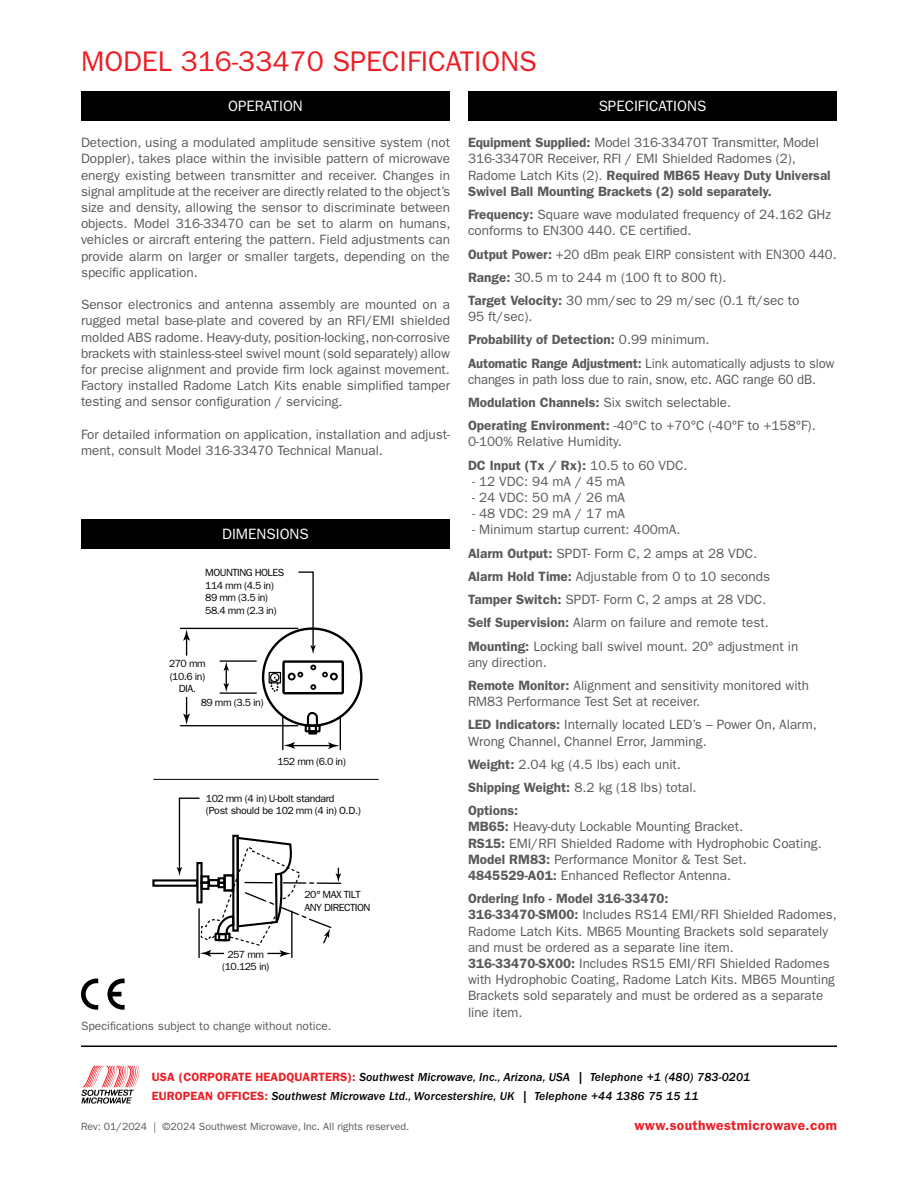
<style>
.page{position:relative;width:918px;height:1188px;background:#fff}
.page>*{position:absolute;margin:0;border:0;box-sizing:border-box;transform-origin:0 0}
.t1{font:28.5px "ITC Franklin Gothic Std";color:#ed1d24}
.t2{font:15px "ITC Franklin Gothic Std";color:#fff}
._10_12_6_Text_93{font:600 13.8px "ITC Franklin Gothic Std";letter-spacing:.025em;color:#ed1d24}
.t3{font:13.5px/16.2px "ITC Franklin Gothic Std";color:#58595b}
.t4{font:600 13.5px "ITC Franklin Gothic Std";color:#58595b}
._10_12_6_Text_93-2{font:12px "ITC Franklin Gothic Std Med It";letter-spacing:.01em;color:#000}
.t5{font:12px "ITC Franklin Gothic Std";color:#58595b}
.t6{font:10.5px "ITC Franklin Gothic Std";color:#58595b}
.t7{font:10.35px/12.5px "ITC Franklin Gothic Std";letter-spacing:-.05em;color:#000;text-align:center}
.t8{font:10.35px/12.5px "ITC Franklin Gothic Std";letter-spacing:-.03em;color:#000}
.s1{font-weight:600}
.s2{font-weight:400}
.s3{font-family:"ITC Franklin Gothic Std";font-weight:600;color:#ed1d24}
</style>
<div class="page">
<div style="left:468px;top:91px;width:369px;height:30px;background:#000"></div>
<div style="left:81px;top:91px;width:369px;height:30px;background:#000"></div>
<hr style="left:81px;top:1046px;width:756px;height:1px;background:#000">
<svg style="left:81px;top:1066px;width:58px;height:38px"></svg>
<svg style="left:107px;top:979px;width:18px;height:31px"></svg>
<svg style="left:81px;top:979px;width:17px;height:31px"></svg>
<div style="left:81px;top:519px;width:369px;height:30px;background:#000"></div>
<div style="left:282px;top:660px;width:62px;height:34px;border:2px solid #000"></div>
<div style="left:153px;top:879px;width:45px;height:8px;border:2px solid #000"></div>
<svg style="left:177px;top:571px;width:164px;height:387px"></svg>
<hr style="left:153px;top:779px;width:226px;height:1px;background:#000">
<p class="t1" style="left:81px;top:44px;width:457px">MODEL 316-33470 SPECIFICATIONS</p>
<p class="t2" style="left:228px;top:97px;width:76px">OPERATION</p>
<p class="t2" style="left:599px;top:97px;width:109px">SPECIFICATIONS</p>
<p class="t3" style="left:81px;top:135px;width:371px;text-align:justify">Detection, using a modulated amplitude sensitive system (not Doppler), takes place within the invisible pattern of microwave energy existing between transmitter and receiver. Changes in signal amplitude at the receiver are directly related to the object’s size and density, allowing the sensor to discriminate between objects. Model 316-33470 can be set to alarm on humans, vehicles or aircraft entering the pattern. Field adjustments can provide alarm on larger or smaller targets, depending on the specific application.</p>
<p class="t3" style="left:81px;top:297px;width:371px;text-align:justify">Sensor electronics and antenna assembly are mounted on a rugged metal base-plate and covered by an RFI/EMI shielded molded ABS radome. Heavy-duty, position-locking, non-corrosive brackets with stainless-steel swivel mount (sold separately) allow for precise alignment and provide firm lock against movement.<br>Factory installed Radome Latch Kits enable simplified tamper testing and sensor configuration / servicing.</p>
<p class="t3" style="left:81px;top:426px;width:371px">For detailed information on application, installation and adjust&shy;ment, consult Model 316-33470 Technical Manual.</p>
<p class="t3" style="left:468px;top:135px;width:364px"><span class="s1">Equipment Supplied:</span> Model 316-33470T Transmitter, Model 316-33470R Receiver, RFI / EMI Shielded Radomes (2), Radome Latch Kits (2). <span class="s1">Required MB65 Heavy Duty Universal Swivel Ball Mounting Brackets (2) sold separately.</span></p>
<p class="t3" style="left:468px;top:206px;width:365px"><span class="s1">Frequency:</span> Square wave modulated frequency of 24.162 GHz conforms to EN300 440. CE certified.</p>
<p class="t3" style="left:468px;top:246px;width:370px"><span class="s1">Output Power:</span> +20 dBm peak EIRP consistent with EN300 440.</p>
<p class="t3" style="left:468px;top:269px;width:260px"><span class="s1">Range:</span> 30.5 m to 244 m (100 ft to 800 ft).</p>
<p class="t3" style="left:468px;top:292px;width:333px"><span class="s1">Target Velocity:</span> 30 mm/sec to 29 m/sec (0.1 ft/sec to<br>95 ft/sec).</p>
<p class="t4" style="left:468px;top:332px;width:243px">Probability of Detection: <span class="s2">0.99 minimum.</span></p>
<p class="t3" style="left:468px;top:355px;width:368px"><span class="s1">Automatic Range Adjustment:</span> Link automatically adjusts to slow changes in path loss due to rain, snow, etc. AGC range 60 dB.</p>
<p class="t3" style="left:468px;top:394px;width:265px"><span class="s1">Modulation Channels:</span> Six switch selectable.</p>
<p class="t3" style="left:468px;top:418px;width:349px"><span class="s1">Operating Environment:</span> -40°C to +70°C (-40°F to +158°F).<br>0-100% Relative Humidity.</p>
<p class="t4" style="left:468px;top:457px;width:221px">DC Input (Tx / Rx): <span class="s2">10.5 to 60 VDC.</span></p>
<p class="t3" style="left:472px;top:473px;width:155px">- 12 VDC: 94 mA / 45 mA</p>
<p class="t3" style="left:472px;top:489px;width:155px">- 24 VDC: 50 mA / 26 mA</p>
<p class="t3" style="left:472px;top:506px;width:155px">- 48 VDC: 29 mA / 17 mA</p>
<p class="t3" style="left:472px;top:522px;width:210px">- Minimum startup current: 400mA.</p>
<p class="t3" style="left:468px;top:545px;width:291px"><span class="s1">Alarm Output:</span> SPDT- Form C, 2 amps at 28 VDC.</p>
<p class="t3" style="left:468px;top:568px;width:304px"><span class="s1">Alarm Hold Time:</span> Adjustable from 0 to 10 seconds</p>
<p class="t3" style="left:468px;top:592px;width:300px"><span class="s1">Tamper Switch:</span> SPDT- Form C, 2 amps at 28 VDC.</p>
<p class="t3" style="left:468px;top:615px;width:302px"><span class="s1">Self Supervision:</span> Alarm on failure and remote test.</p>
<p class="t3" style="left:468px;top:638px;width:332px"><span class="s1">Mounting:</span> Locking ball swivel mount. 20° adjustment in any direction.</p>
<p class="t3" style="left:468px;top:677px;width:343px"><span class="s1">Remote Monitor:</span> Alignment and sensitivity monitored with<br>RM83 Performance Test Set at receiver.</p>
<p class="t3" style="left:468px;top:717px;width:350px"><span class="s1">LED Indicators:</span> Internally located LED’s – Power On, Alarm,<br>Wrong Channel, Channel Error, Jamming.</p>
<p class="t3" style="left:468px;top:756px;width:215px"><span class="s1">Weight:</span> 2.04 kg (4.5 lbs) each unit.</p>
<p class="t3" style="left:468px;top:779px;width:230px"><span class="s1">Shipping Weight:</span> 8.2 kg (18 lbs) total.</p>
<p class="t3" style="left:468px;top:803px;width:355px"><span class="s1">Options:<br>MB65:</span> Heavy-duty Lockable Mounting Bracket.<br><span class="s1">RS15:</span> EMI/RFI Shielded Radome with Hydrophobic Coating.<br><span class="s1">Model RM83:</span> Performance Monitor &amp; Test Set.<br><span class="s1">4845529-A01:</span> Enhanced Reflector Antenna.</p>
<p class="t3" style="left:468px;top:891px;width:370px"><span class="s1">Ordering Info - Model 316-33470:<br>316-33470-SM00:</span> Includes RS14 EMI/RFI Shielded Radomes, Radome Latch Kits. MB65 Mounting Brackets sold separately and must be ordered as a separate line item.<br><span class="s1">316-33470-SX00:</span> Includes RS15 EMI/RFI Shielded Radomes with Hydrophobic Coating, Radome Latch Kits. MB65 Mounting Brackets sold separately and must be ordered as a separate line item.</p>
<p class="t2" style="left:222px;top:526px;width:88px">DIMENSIONS</p>
<p class="t7" style="left:205px;top:567px;width:80px;text-align:left">MOUNTING HOLES<br>114 mm (4.5 in)<br>89 mm (3.5 in)<br>58.4 mm (2.3 in)</p>
<p class="t7" style="left:169px;top:658px;width:38px">270 mm (10.6 in)<br>DIA.</p>
<p class="t7" style="left:201px;top:696px;width:64px">89 mm (3.5 in)</p>
<p class="t7" style="left:277px;top:755px;width:70px">152 mm (6.0 in)</p>
<p class="t8" style="left:206px;top:792px;width:157px">102 mm (4 in) U-bolt standard<br>(Post should be 102 mm (4 in) O.D.)</p>
<p class="t7" style="left:304px;top:889px;width:68px;text-align:left">20° MAX TILT<br>ANY DIRECTION</p>
<p class="t7" style="left:222px;top:948px;width:49px">257 mm (10.125 in)</p>
<p class="t5" style="left:81px;top:1019px;width:252px">Specifications subject to change without notice.</p>
<p class="_10_12_6_Text_93-2" style="left:152px;top:1070px;width:600px"><span class="s3">USA (CORPORATE HEADQUARTERS):</span> Southwest Microwave, Inc., Arizona, USA | Telephone +1 (480) 783-0201</p>
<p class="_10_12_6_Text_93-2" style="left:152px;top:1089px;width:548px"><span class="s3">EUROPEAN OFFICES:</span> Southwest Microwave Ltd., Worcestershire, UK | Telephone +44 1386 75 15 11</p>
<p class="t6" style="left:81px;top:1121px;width:330px">Rev: 01/2024 | ©2024 Southwest Microwave, Inc. All rights reserved.</p>
<p class="_10_12_6_Text_93" style="left:634px;top:1117px;width:204px">www.southwestmicrowave.com</p>
</div>
